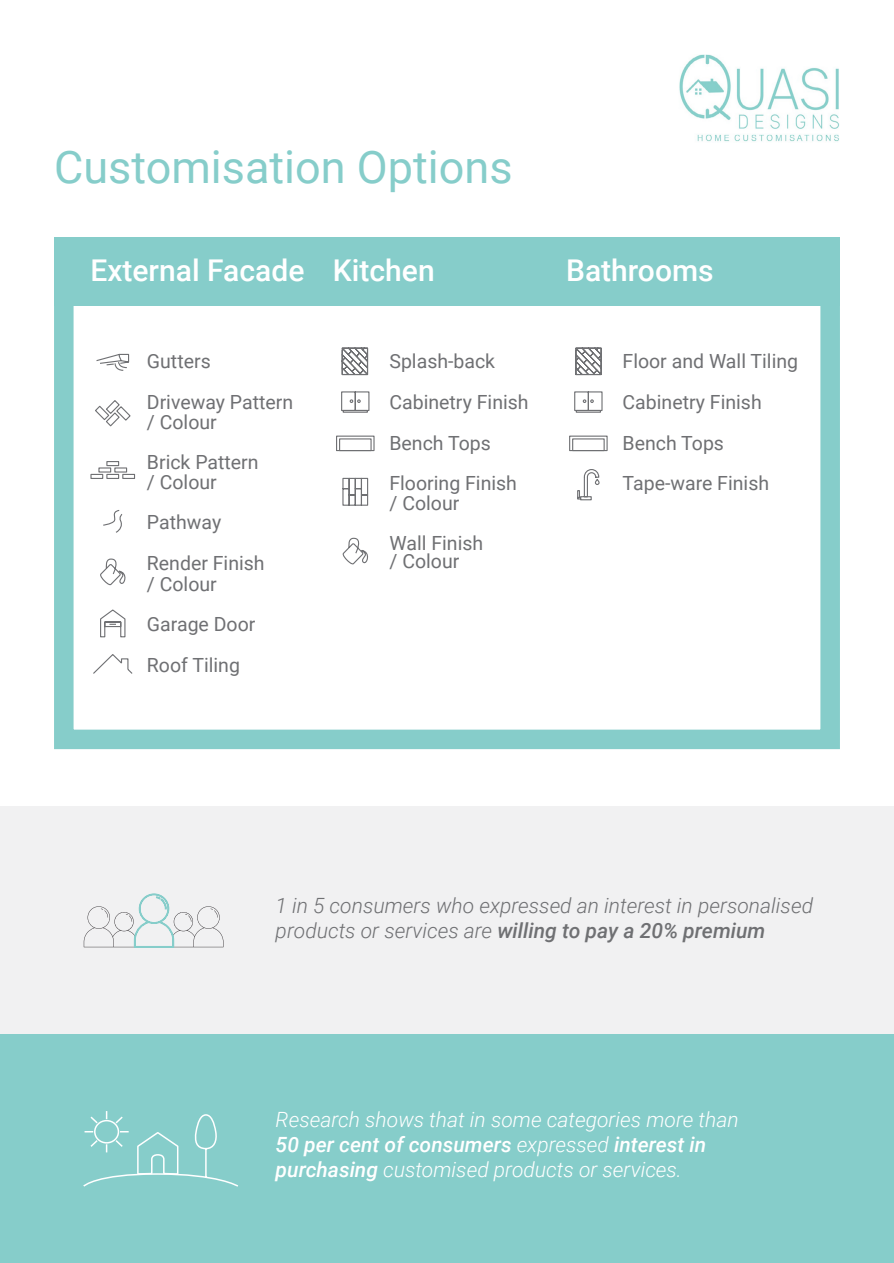
<style>
.page{position:relative;width:894px;height:1263px;background:#fff}
.page>*{position:absolute;margin:0;border:0;box-sizing:border-box;transform-origin:0 0}
.t1{font:45px "Roboto";color:#86cdca}
.t2{font:500 30px "Roboto";color:#fff}
.t3{font:italic 300 21px/25.2px "Roboto";color:#fff}
.t4{font:italic 300 21px/25.2px "Roboto";color:#6f7073}
.t5{font:19.5px/40.5px "Roboto";color:#6f7073}
.s1{font-weight:500}
</style>
<div class="page">
<div style="left:0;top:806px;width:893px;height:228px;background:#f1f1f2"></div>
<svg style="left:84px;top:893px;width:139px;height:55px"></svg>
<div style="left:0;top:1034px;width:893px;height:229px;background:#86cdca"></div>
<img style="left:679px;top:54px;width:160px;height:88px">
<div style="left:54px;top:237px;width:785px;height:512px;border:20px solid #86cdca"></div>
<div style="left:54px;top:237px;width:785px;height:69px;background:#86cdca"></div>
<svg style="left:83px;top:1111px;width:155px;height:76px"></svg>
<svg style="left:96px;top:353px;width:34px;height:18px"></svg>
<svg style="left:103px;top:510px;width:20px;height:23px"></svg>
<svg style="left:95px;top:400px;width:36px;height:27px"></svg>
<div style="left:90px;top:474px;width:13px;height:5px;border:1px solid #6f7073"></div>
<div style="left:106px;top:474px;width:13px;height:5px;border:1px solid #6f7073"></div>
<div style="left:122px;top:474px;width:13px;height:5px;border:1px solid #6f7073"></div>
<div style="left:98px;top:467px;width:13px;height:5px;border:1px solid #6f7073"></div>
<div style="left:114px;top:467px;width:13px;height:5px;border:1px solid #6f7073"></div>
<div style="left:106px;top:461px;width:13px;height:5px;border:1px solid #6f7073"></div>
<svg style="left:100px;top:558px;width:26px;height:28px"></svg>
<svg style="left:342px;top:537px;width:26px;height:28px"></svg>
<svg style="left:100px;top:609px;width:26px;height:29px"></svg>
<svg style="left:93px;top:654px;width:40px;height:20px"></svg>
<svg style="left:341px;top:347px;width:28px;height:29px"></svg>
<svg style="left:575px;top:347px;width:27px;height:29px"></svg>
<svg style="left:341px;top:391px;width:29px;height:22px"></svg>
<svg style="left:574px;top:391px;width:29px;height:22px"></svg>
<svg style="left:336px;top:435px;width:39px;height:17px"></svg>
<svg style="left:569px;top:435px;width:39px;height:17px"></svg>
<svg style="left:342px;top:477px;width:26px;height:29px"></svg>
<svg style="left:577px;top:469px;width:23px;height:32px"></svg>
<h1 class="t1" style="left:54px;top:136px;width:460px">Customisation Options</h1>
<h2 class="t2" style="left:90px;top:249px;width:345px">External Facade Kitchen</h2>
<h2 class="t2" style="left:566px;top:249px;width:149px">Bathrooms</h2>
<p class="t5" style="left:147px;top:340px;width:148px">Gutters<br>Driveway Pattern</p>
<p class="t5" style="left:147px;top:400px;width:113px">/ Colour<br>Brick Pattern</p>
<p class="t5" style="left:147px;top:460px;width:119px">/ Colour<br>Pathway<br>Render Finish</p>
<p class="t5" style="left:147px;top:562px;width:110px">/ Colour<br>Garage Door<br>Roof Tiling</p>
<p class="t5" style="left:389px;top:340px;width:141px">Splash-back<br>Cabinetry Finish<br>Bench Tops<br>Flooring Finish</p>
<p class="t5" style="left:389px;top:481px;width:95px">/ Colour<br>Wall Finish</p>
<p class="t5" style="left:389px;top:540px;width:71px">/ Colour</p>
<p class="t5" style="left:622px;top:340px;width:177px">Floor and Wall Tiling<br>Cabinetry Finish<br>Bench Tops<br>Tape-ware Finish</p>
<p class="t4" style="left:275px;top:891px;width:538px">1 in 5 consumers who expressed an interest in personalised products or services are <span class="s1">willing to pay a 20% premium</span></p>
<p class="t3" style="left:275px;top:1106px;width:464px">Research shows that in some categories more than<br><span class="s1">50 per cent of consumers</span> expressed <span class="s1">interest in purchasing</span> customised products or services.</p>
</div>
